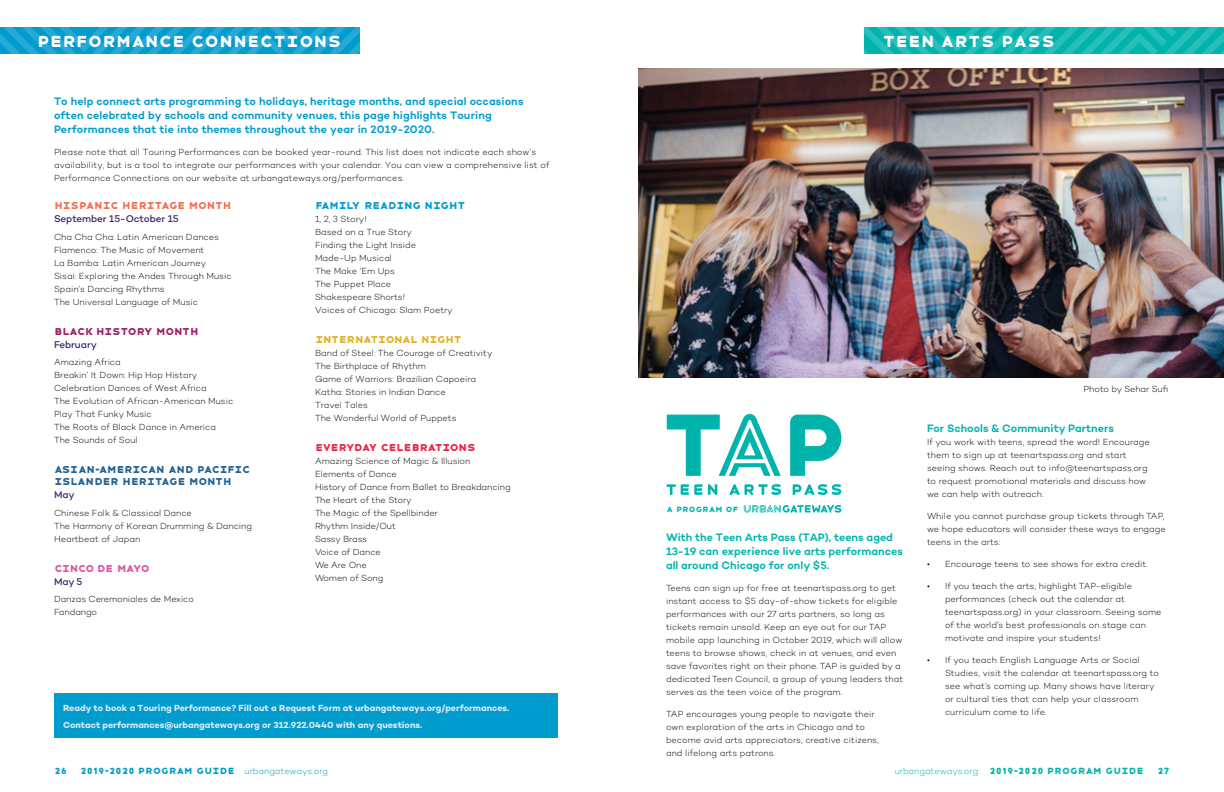
<style>
.page{position:relative;width:1224px;height:792px;background:#fff}
.page>*{position:absolute;margin:0;border:0;box-sizing:border-box;transform-origin:0 0}
.t1{font:16px "Faust Havelock Solid";letter-spacing:-.05em;color:#fff}
.t2{font:600 11px/14px "Campton";letter-spacing:.01em;color:#009cce}
.t3{font:600 11px/14px "Campton";color:#00b4ad}
.t4{font:10px/12px "Faust Havelock Solid";letter-spacing:-.085em;color:#216092}
.t5{font:500 10px "Campton";letter-spacing:-.005em;color:#37246a}
.t6{font:10px "Faust Havelock Solid";letter-spacing:-.085em;color:#f36e4f}
.t7{font:10px "Faust Havelock Solid";letter-spacing:-.105em;color:#eb1f47}
.t8{font:10px "Faust Havelock Solid";letter-spacing:-.085em;color:#009cce}
.t9{font:10px "Faust Havelock Solid";letter-spacing:-.09em;color:#e6b022}
.t10{font:10px "Faust Havelock Solid";letter-spacing:-.09em;color:#9d2065}
.t11{font:10px "Faust Havelock Solid";letter-spacing:-.095em;color:#db569f}
.t12{font:300 9px/13px "Campton";color:#000}
.t13{font:700 9px/17.5px "Campton";color:#dce9f4}
.t14{font:9px "Faust Havelock Solid";letter-spacing:-.05em;color:#009cce}
.t15{font:9px "Faust Havelock Solid";letter-spacing:-.05em;color:#00b4ad}
.t16{font:7.6px "Faust Havelock Solid";letter-spacing:-.05em;color:#00b4ad}
.s1{font-family:"Campton";font-weight:300}
</style>
<div class="page">
<svg style="left:864px;top:27px;width:360px;height:27px;background:#11b9b2"></svg>
<svg style="left:0;top:27px;width:360px;height:27px;background:#12a2d1"></svg>
<div style="left:54px;top:694px;width:504px;height:44px;background:#009cce"></div>
<img style="left:639px;top:68px;width:585px;height:310px">
<svg style="left:667px;top:414px;width:114px;height:62px"></svg>
<svg style="left:790px;top:415px;width:51px;height:61px"></svg>
<svg style="left:708px;top:484px;width:9px;height:11px"></svg>
<svg style="left:667px;top:484px;width:35px;height:11px"></svg>
<svg style="left:729px;top:484px;width:52px;height:11px"></svg>
<svg style="left:793px;top:484px;width:48px;height:11px"></svg>
<svg style="left:744px;top:505px;width:97px;height:8px"></svg>
<h1 class="t1" style="left:37px;top:28px;width:307px">PERFORMANCE CONNECTIONS</h1>
<h1 class="t1" style="left:882px;top:28px;width:175px">TEEN ARTS PASS</h1>
<p class="t2" style="left:54px;top:94px;width:471px">To help connect arts programming to holidays, heritage months, and special occasions often celebrated by schools and community venues, this page highlights Touring<br>Performances that tie into themes throughout the year in 2019-2020.</p>
<p class="t12" style="left:54px;top:145px;width:497px">Please note that all Touring Performances can be booked year-round. This list does not indicate each show’s availability, but is a tool to integrate our performances with your calendar. You can view a comprehensive list of<br>Performance Connections on our website at urbangateways.org/performances.</p>
<p class="t6" style="left:54px;top:198px;width:179px">HISPANIC HERITAGE MONTH</p>
<p class="t5" style="left:54px;top:213px;width:126px">September 15-October 15</p>
<p class="t12" style="left:54px;top:230px;width:179px">Cha Cha Cha: Latin American Dances<br>Flamenco: The Music of Movement<br>La Bamba: Latin American Journey<br>Sisai: Exploring the Andes Through Music<br>Spain’s Dancing Rhythms<br>The Universal Language of Music</p>
<p class="t10" style="left:54px;top:323px;width:147px">BLACK HISTORY MONTH</p>
<p class="t5" style="left:54px;top:338px;width:44px">February</p>
<p class="t12" style="left:54px;top:356px;width:181px">Amazing Africa<br>Breakin’ It Down: Hip Hop History<br>Celebration Dances of West Africa<br>The Evolution of African-American Music<br>Play That Funky Music<br>The Roots of Black Dance in America<br>The Sounds of Soul</p>
<p class="t4" style="left:54px;top:463px;width:198px">ASIAN-AMERICAN AND PACIFIC<br>ISLANDER HERITAGE MONTH</p>
<p class="t5" style="left:54px;top:489px;width:22px">May</p>
<p class="t12" style="left:54px;top:506px;width:200px">Chinese Folk &amp; Classical Dance<br>The Harmony of Korean Drumming &amp; Dancing<br>Heartbeat of Japan</p>
<p class="t11" style="left:54px;top:560px;width:98px">CINCO DE MAYO</p>
<p class="t5" style="left:54px;top:575px;width:30px">May 5</p>
<p class="t12" style="left:54px;top:593px;width:141px">Danzas Ceremoniales de Mexico<br>Fandango</p>
<p class="t8" style="left:315px;top:198px;width:152px">FAMILY READING NIGHT</p>
<p class="t12" style="left:315px;top:213px;width:139px">1, 2, 3 Story!<br>Based on a True Story<br>Finding the Light Inside<br>Made-Up Musical<br>The Make ‘Em Ups<br>The Puppet Place<br>Shakespeare Shorts!<br>Voices of Chicago: Slam Poetry</p>
<p class="t9" style="left:315px;top:332px;width:149px">INTERNATIONAL NIGHT</p>
<p class="t12" style="left:315px;top:347px;width:179px">Band of Steel: The Courage of Creativity<br>The Birthplace of Rhythm<br>Game of Warriors: Brazilian Capoeira<br>Katha: Stories in Indian Dance<br>Travel Tales<br>The Wonderful World of Puppets</p>
<p class="t7" style="left:315px;top:440px;width:162px">EVERYDAY CELEBRATIONS</p>
<p class="t12" style="left:315px;top:455px;width:197px">Amazing Science of Magic &amp; Illusion<br>Elements of Dance<br>History of Dance from Ballet to Breakdancing<br>The Heart of the Story<br>The Magic of the Spellbinder<br>Rhythm Inside/Out<br>Sassy Brass<br>Voice of Dance<br>We Are One<br>Women of Song</p>
<p class="t13" style="left:63px;top:699px;width:448px">Ready to book a Touring Performance? Fill out a Request Form at urbangateways.org/performances.<br>Contact performances@urbangateways.org or 312.922.0440 with any questions.</p>
<p class="t16" style="left:667px;top:503px;width:73px">A PROGRAM OF</p>
<p class="t3" style="left:666px;top:530px;width:238px">With the Teen Arts Pass (TAP), teens aged<br>13-19 can experience live arts performances all around Chicago for only $5.</p>
<p class="t12" style="left:666px;top:581px;width:239px">Teens can sign up for free at teenartspass.org to get instant access to $5 day-of-show tickets for eligible performances with our 27 arts partners, so long as tickets remain unsold. Keep an eye out for our TAP mobile app launching in October 2019, which will allow teens to browse shows, check in at venues, and even save favorites right on their phone. TAP is guided by a dedicated Teen Council, a group of young leaders that serves as the teen voice of the program.</p>
<p class="t12" style="left:666px;top:707px;width:214px">TAP encourages young people to navigate their own exploration of the arts in Chicago and to become avid arts appreciators, creative citizens, and lifelong arts patrons.</p>
<p class="t12" style="left:1084px;top:382px;width:86px">Photo by Sehar Sufi</p>
<p class="t3" style="left:927px;top:421px;width:188px">For Schools &amp; Community Partners</p>
<p class="t12" style="left:927px;top:435px;width:224px">If you work with teens, spread the word! Encourage them to sign up at teenartspass.org and start seeing shows. Reach out to info@teenartspass.org to request promotional materials and discuss how we can help with outreach.</p>
<p class="t12" style="left:927px;top:509px;width:240px">While you cannot purchase group tickets through TAP, we hope educators will consider these ways to engage teens in the arts:</p>
<p class="t12" style="left:927px;top:557px;width:222px">• Encourage teens to see shows for extra credit.</p>
<p class="t12" style="left:945px;top:579px;width:218px;text-indent:-18px">• If you teach the arts, highlight TAP-eligible performances (check out the calendar at teenartspass.org) in your classroom. Seeing some of the world’s best professionals on stage can motivate and inspire your students!</p>
<p class="t12" style="left:945px;top:653px;width:215px;text-indent:-18px">• If you teach English Language Arts or Social Studies, visit the calendar at teenartspass.org to see what’s coming up. Many shows have literary or cultural ties that can help your classroom curriculum come to life.</p>
<p class="t14" style="left:54px;top:763px;width:15px">26</p>
<p class="t14" style="left:80px;top:763px;width:250px">2019-2020 PROGRAM GUIDE <span class="s1">urbangateways.org</span></p>
<p class="t15" style="left:895px;top:763px;width:251px"><span class="s1">urbangateways.org</span> 2019-2020 PROGRAM GUIDE</p>
<p class="t15" style="left:1157px;top:763px;width:14px">27</p>
</div>
